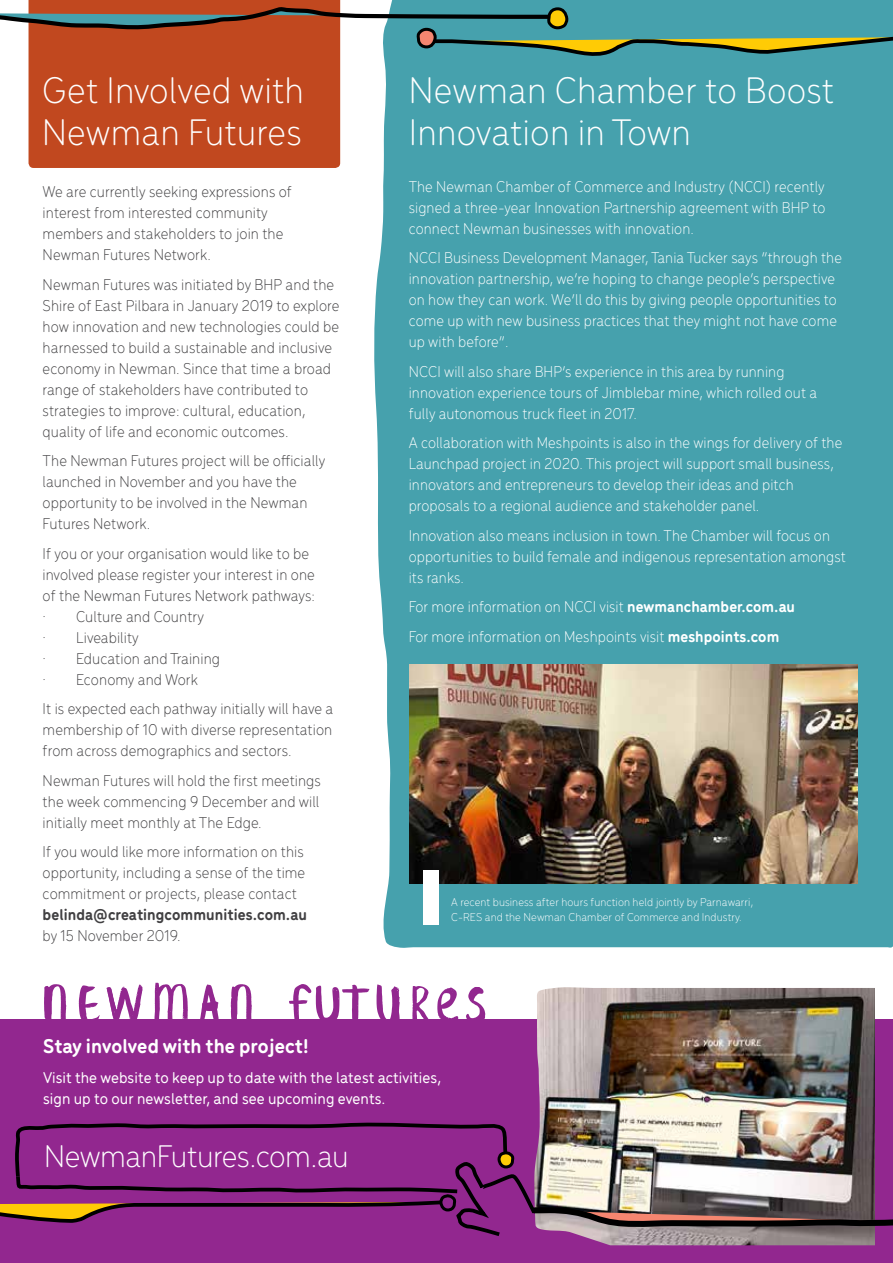
<style>
.page{position:relative;width:893px;height:1263px;background:#fff}
.page>*{position:absolute;margin:0;border:0;box-sizing:border-box;transform-origin:0 0}
.t1{font:300 39px/42px "Menco";letter-spacing:.005em;color:#fff}
.t2{font:300 33px "Menco";letter-spacing:-.015em;color:#fff}
.t3{font:700 21px "Menco";letter-spacing:.005em;color:#fff}
.t4{font:300 16.5px/21px "Menco";letter-spacing:.005em;color:#414042}
.t5{font:300 16.5px/21px "Menco";letter-spacing:.005em;color:#fff}
.t6{font:500 16.5px/21px "Menco";letter-spacing:.005em;color:#fff}
.t7{font:700 16.5px "Menco";letter-spacing:.005em;color:#414042}
.t8{font:300 12px/14.2px "Menco";letter-spacing:.005em;color:#fff}
.s1{font-weight:700}
</style>
<div class="page">
<div style="left:374px;top:0;width:519px;height:948px;background:#46a1ad"></div>
<div style="left:0;top:1019px;width:893px;height:244px;background:#92278f"></div>
<svg style="left:79px;top:985px;width:21px;height:34px"></svg>
<svg style="left:154px;top:983px;width:34px;height:36px"></svg>
<svg style="left:231px;top:984px;width:21px;height:35px"></svg>
<svg style="left:466px;top:987px;width:19px;height:32px"></svg>
<svg style="left:412px;top:986px;width:46px;height:33px"></svg>
<svg style="left:377px;top:984px;width:23px;height:35px"></svg>
<svg style="left:44px;top:984px;width:22px;height:35px"></svg>
<svg style="left:200px;top:984px;width:19px;height:35px"></svg>
<svg style="left:289px;top:984px;width:80px;height:35px"></svg>
<svg style="left:107px;top:984px;width:36px;height:35px"></svg>
<svg style="left:15px;top:1122px;width:517px;height:114px"></svg>
<svg style="left:0;top:1172px;width:461px;height:53px"></svg>
<img style="left:534px;top:987px;width:341px;height:258px">
<svg style="left:529px;top:1204px;width:364px;height:31px;background:#715a5f"></svg>
<svg style="left:496px;top:1152px;width:19px;height:18px"></svg>
<div style="left:29px;top:0;width:311px;height:168px;background:#c1481f"></div>
<img style="left:409px;top:665px;width:449px;height:219px">
<div style="left:424px;top:870px;width:15px;height:54px;background:#fff"></div>
<svg style="left:0;top:1px;width:893px;height:59px;background:#7a8273"></svg>
<h1 class="t1" style="left:42px;top:67px;width:263px">Get Involved with<br>Newman Futures</h1>
<p class="t4" style="left:43px;top:180px;width:251px">We are currently seeking expressions of interest from interested community members and stakeholders to join the Newman Futures Network.</p>
<p class="t4" style="left:43px;top:273px;width:298px">Newman Futures was initiated by BHP and the Shire of East Pilbara in January 2019 to explore how innovation and new technologies could be harnessed to build a sustainable and inclusive economy in Newman. Since that time a broad range of stakeholders have contributed to strategies to improve: cultural, education, quality of life and economic outcomes.</p>
<p class="t4" style="left:43px;top:449px;width:284px">The Newman Futures project will be officially launched in November and you have the opportunity to be involved in the Newman Futures Network.</p>
<p class="t4" style="left:43px;top:542px;width:274px">If you or your organisation would like to be involved please register your interest in one of the Newman Futures Network pathways: · Culture and Country<br>· Liveability<br>· Education and Training<br>· Economy and Work</p>
<p class="t4" style="left:43px;top:697px;width:292px;text-align:justify">It is expected each pathway initially will have a membership of 10 with diverse representation from across demographics and sectors.</p>
<p class="t4" style="left:43px;top:769px;width:280px;text-align:justify">Newman Futures will hold the first meetings the week commencing 9 December and will initially meet monthly at The Edge.</p>
<p class="t4" style="left:43px;top:840px;width:264px;text-align:justify">If you would like more information on this opportunity, including a sense of the time commitment or projects, please contact</p>
<p class="t7" style="left:43px;top:902px;width:266px">belinda@creatingcommunities.com.au</p>
<p class="t4" style="left:43px;top:924px;width:139px">by 15 November 2019.</p>
<h1 class="t1" style="left:409px;top:67px;width:427px">Newman Chamber to Boost<br>Innovation in Town</h1>
<p class="t5" style="left:409px;top:175px;width:418px;text-align:justify">The Newman Chamber of Commerce and Industry (NCCI) recently signed a three-year Innovation Partnership agreement with BHP to connect Newman businesses with innovation.</p>
<p class="t5" style="left:409px;top:246px;width:435px">NCCI Business Development Manager, Tania Tucker says “through the innovation partnership, we’re hoping to change people’s perspective on how they can work. We’ll do this by giving people opportunities to come up with new business practices that they might not have come up with before”.</p>
<p class="t5" style="left:409px;top:360px;width:410px">NCCI will also share BHP’s experience in this area by running innovation experience tours of Jimblebar mine, which rolled out a fully autonomous truck fleet in 2017.</p>
<p class="t5" style="left:409px;top:431px;width:435px">A collaboration with Meshpoints is also in the wings for delivery of the Launchpad project in 2020. This project will support small business, innovators and entrepreneurs to develop their ideas and pitch proposals to a regional audience and stakeholder panel.</p>
<p class="t5" style="left:409px;top:524px;width:439px">Innovation also means inclusion in town. The Chamber will focus on opportunities to build female and indigenous representation amongst its ranks.</p>
<p class="t5" style="left:409px;top:591px;width:388px;line-height:29.5px">For more information on NCCI visit <span class="s1">newmanchamber.com.au<br></span>For more information on Meshpoints visit <span class="s1">meshpoints.com</span></p>
<p class="t8" style="left:451px;top:894px;width:304px">A recent business after hours function held jointly by Parnawarri,<br>C-RES and the Newman Chamber of Commerce and Industry.</p>
<p class="t3" style="left:43px;top:1031px;width:267px">Stay involved with the project!</p>
<p class="t6" style="left:43px;top:1066px;width:400px">Visit the website to keep up to date with the latest activities, sign up to our newsletter, and see upcoming events.</p>
<h2 class="t2" style="left:44px;top:1133px;width:306px">NewmanFutures.com.au</h2>
</div>
